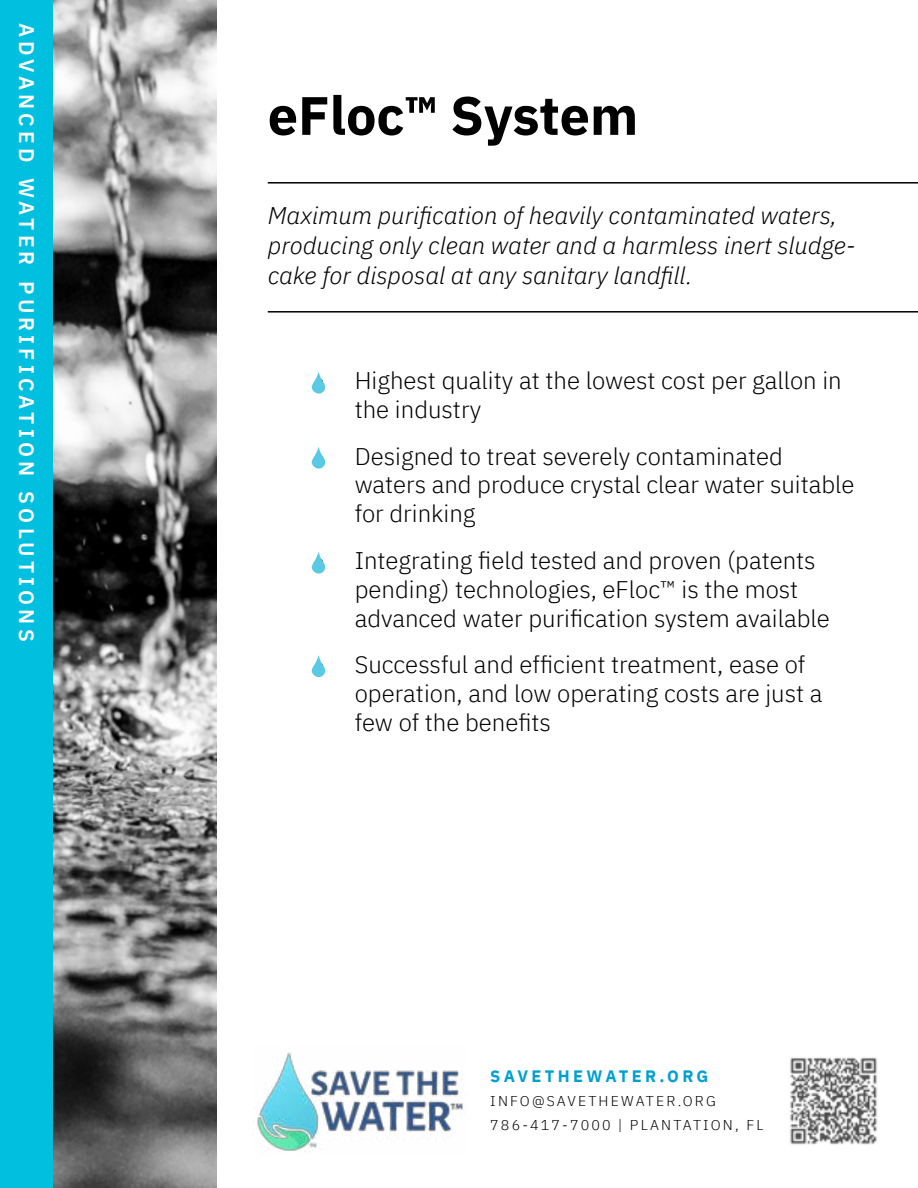
<style>
.page{position:relative;width:918px;height:1188px;background:#fff}
.page>*{position:absolute;margin:0;border:0;box-sizing:border-box;transform-origin:0 0}
.t1{font:700 54px "IBM Plex Sans";color:#000}
.t2{font:300 24px/28.8px "IBM Plex Sans";color:#000}
.t3{font:italic 300 24px/30px "IBM Plex Sans";color:#000}
.t4{font:600 21px "IBM Plex Sans";letter-spacing:.2em;color:#fff}
.t5{font:700 16.5px "IBM Plex Sans";letter-spacing:.2em;color:#01a0d2}
.t6{font:300 14.25px/24px "IBM Plex Sans";letter-spacing:.15em;color:#000}
</style>
<div class="page">
<img style="left:53px;top:0;width:164px;height:1188px">
<div style="left:0;top:0;width:53px;height:1188px;background:#00bfdf"></div>
<hr style="left:268px;top:182px;width:650px;height:2px;background:#000">
<hr style="left:268px;top:311px;width:650px;height:2px;background:#000">
<svg style="left:312px;top:372px;width:13px;height:22px"></svg>
<svg style="left:312px;top:447px;width:13px;height:22px"></svg>
<svg style="left:312px;top:552px;width:13px;height:22px"></svg>
<svg style="left:312px;top:655px;width:13px;height:22px"></svg>
<img style="left:257px;top:1052px;width:206px;height:99px">
<img style="left:790px;top:1057px;width:88px;height:88px">
<p class="t4" style="left:43px;top:23px;width:620px;rotate:90deg">ADVANCED WATER PURIFICATION SOLUTIONS</p>
<h1 class="t1" style="left:268px;top:73px;width:372px">eFloc™ System</h1>
<p class="t3" style="left:268px;top:199px;width:589px">Maximum purification of heavily contaminated waters, producing only clean water and a harmless inert sludge&shy;cake for disposal at any sanitary landfill.</p>
<p class="t2" style="left:355px;top:364px;width:489px;text-indent:-39px">• Highest quality at the lowest cost per gallon in the industry</p>
<p class="t2" style="left:355px;top:440px;width:501px;text-indent:-39px">• Designed to treat severely contaminated waters and produce crystal clear water suitable for drinking</p>
<p class="t2" style="left:355px;top:544px;width:477px;text-indent:-39px">• Integrating field tested and proven (patents pending) technologies, eFloc™ is the most advanced water purification system available</p>
<p class="t2" style="left:355px;top:648px;width:469px;text-indent:-39px">• Successful and efficient treatment, ease of operation, and low operating costs are just a few of the benefits</p>
<p class="t5" style="left:490px;top:1063px;width:220px">SAVETHEWATER.ORG</p>
<p class="t6" style="left:490px;top:1088px;width:275px">INFO@SAVETHEWATER.ORG<br>786-417-7000 | PLANTATION, FL</p>
</div>
